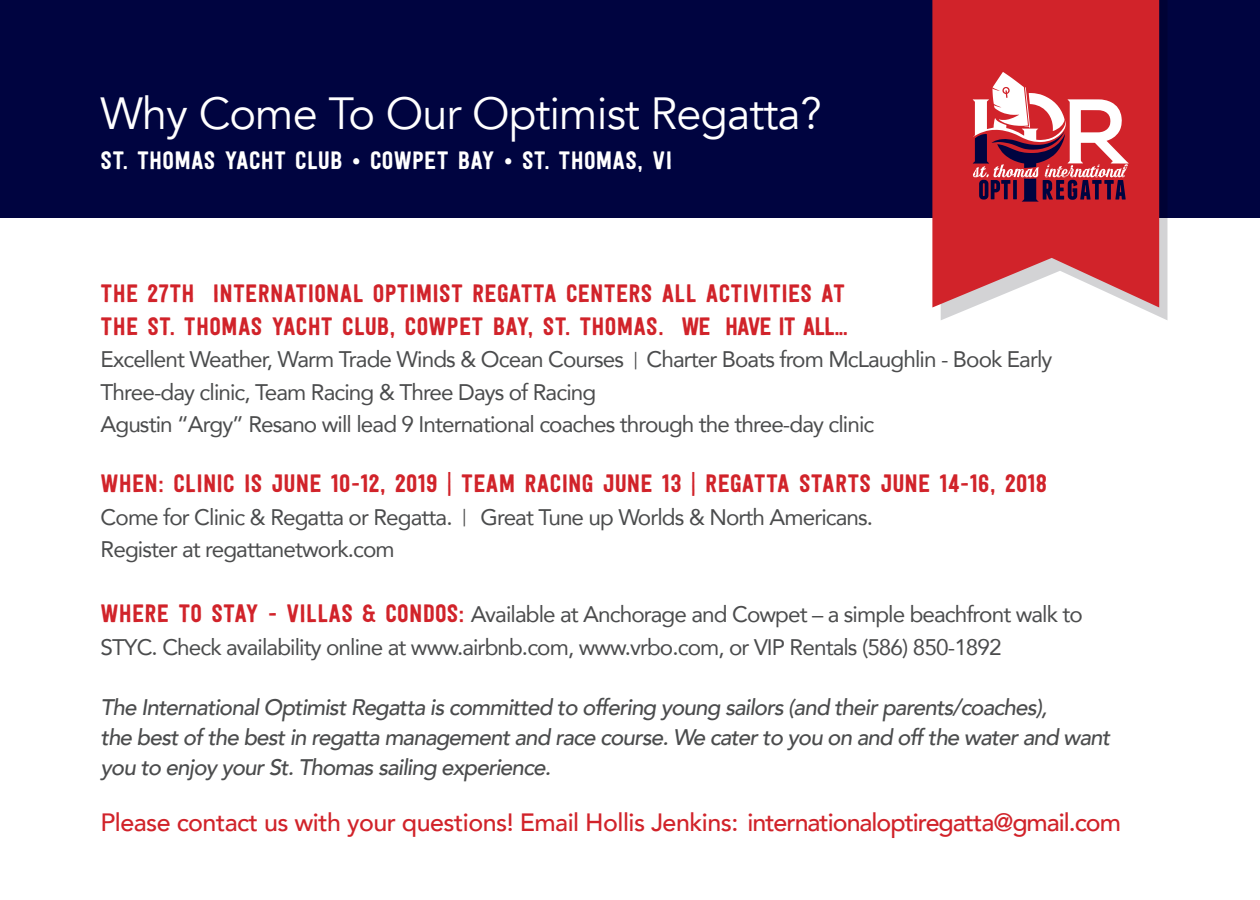
<style>
.page{position:relative;width:1260px;height:900px;background:#fff}
.page>*{position:absolute;margin:0;border:0;box-sizing:border-box;transform-origin:0 0}
.t1{font:45px "Avenir";letter-spacing:-.02em;color:#fff}
.t2{font:25px/32.5px "Festivo Letters No 1";letter-spacing:.01em;color:#d1232a}
.t3{font:500 25px "Avenir";letter-spacing:-.02em;color:#d1232a}
.t4{font:25px "Festivo Letters No 1";letter-spacing:.01em;color:#fff}
.t5{font:22.5px/32.5px "Avenir";letter-spacing:-.04em;color:#4b4c4d}
.t6{font:italic 500 22.5px/30px "Avenir";letter-spacing:-.04em;color:#4b4c4d}
.s1{font-size:17.5px}
.s2{font-family:"Festivo Letters No 1";font-size:25px;color:#d1232a}
</style>
<div class="page">
<div style="left:0;top:0;width:1260px;height:218px;background:#000440"></div>
<svg style="left:941px;top:0;width:227px;height:320px"></svg>
<svg style="left:932px;top:0;width:227px;height:308px;background:#d33a40"></svg>
<svg style="left:972px;top:72px;width:157px;height:130px;background:#bf5864"></svg>
<p class="t1" style="left:101px;top:86px;width:723px">Why Come To Our Optimist Regatta?</p>
<p class="t4" style="left:101px;top:145px;width:573px">ST. THOMAS YACHT CLUB • COWPET BAY • ST. THOMAS, VI</p>
<p class="t2" style="left:101px;top:277px;width:749px">THE 27TH INTERNATIONAL OPTIMIST REGATTA CENTERS ALL ACTIVITIES AT<br>THE ST. THOMAS YACHT CLUB, COWPET BAY, ST. THOMAS. WE HAVE IT ALL...</p>
<p class="t5" style="left:101px;top:342px;width:953px">Excellent Weather, Warm Trade Winds &amp; Ocean Courses <span class="s1">|</span> Charter Boats from McLaughlin - Book Early</p>
<p class="t5" style="left:101px;top:375px;width:497px">Three-day clinic, Team Racing &amp; Three Days of Racing</p>
<p class="t5" style="left:101px;top:407px;width:775px">Agustin “Argy” Resano will lead 9 International coaches through the three-day clinic</p>
<p class="t2" style="left:101px;top:467px;width:948px">WHEN: CLINIC IS JUNE 10-12, 2019 | TEAM RACING JUNE 13 | REGATTA STARTS JUNE 14-16, 2018</p>
<p class="t5" style="left:101px;top:500px;width:774px">Come for Clinic &amp; Regatta or Regatta. <span class="s1">|</span> Great Tune up Worlds &amp; North Americans.<br>Register at regattanetwork.com</p>
<p class="t5" style="left:101px;top:597px;width:984px"><span class="s2">WHERE TO STAY - VILLAS &amp; CONDOS:</span> Available at Anchorage and Cowpet – a simple beachfront walk to<br>STYC. Check availability online at www.airbnb.com, www.vrbo.com, or VIP Rentals (586) 850-1892</p>
<p class="t6" style="left:101px;top:692px;width:1011px">The International Optimist Regatta is committed to offering young sailors (and their parents/coaches),<br>the best of the best in regatta management and race course. We cater to you on and off the water and want you to enjoy your St. Thomas sailing experience.</p>
<p class="t3" style="left:101px;top:800px;width:1022px">Please contact us with your questions! Email Hollis Jenkins: internationaloptiregatta@gmail.com</p>
</div>
